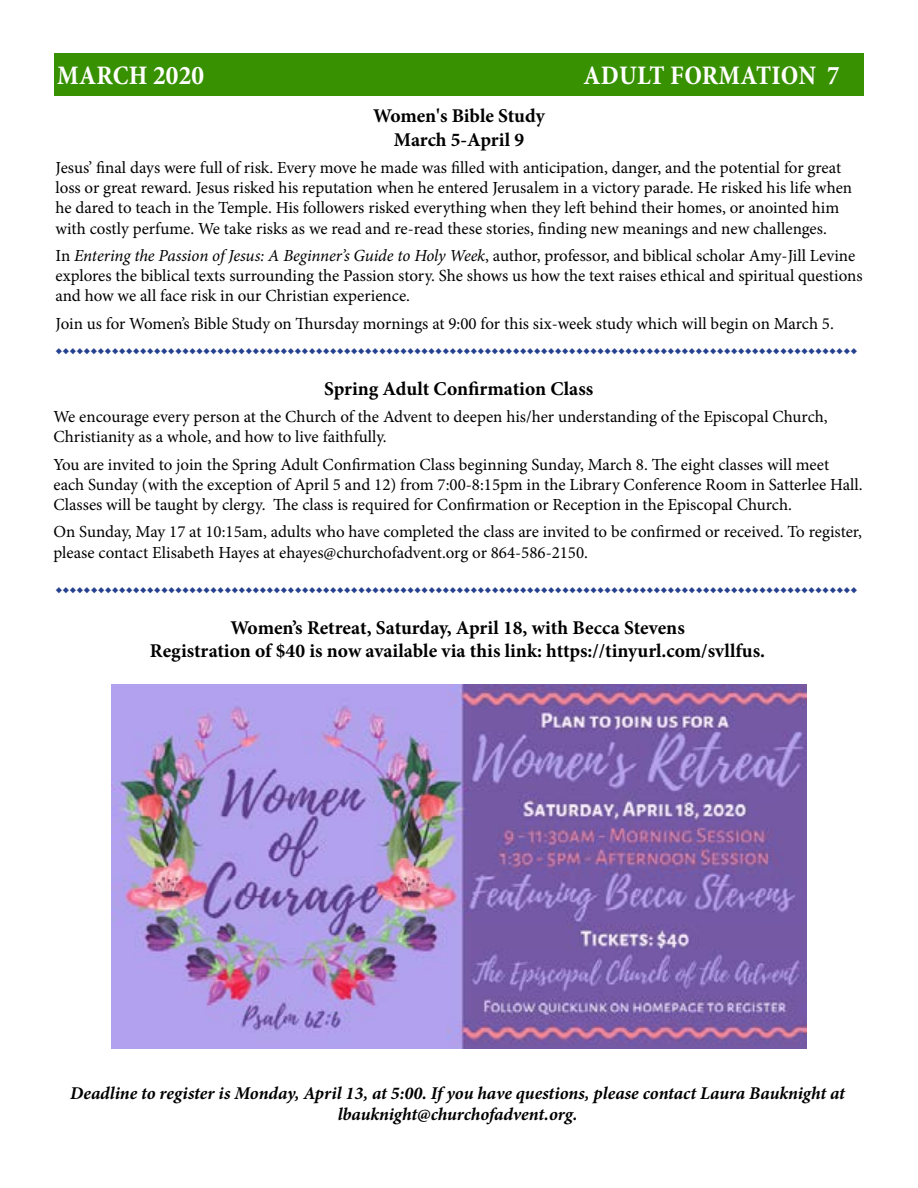
<style>
.page{position:relative;width:918px;height:1188px;background:#fff}
.page>*{position:absolute;margin:0;border:0;box-sizing:border-box;transform-origin:0 0}
.t1{font:700 condensed 27px "Minion Pro";letter-spacing:.01em;color:#fff}
.t2{font:700 19.5px/23.4px "Minion Pro";letter-spacing:-.005em;color:#000;text-align:center}
.t3{font:italic 700 18px/21px "Minion Pro";letter-spacing:-.005em;color:#000;text-align:center}
.t4{font:16.95px/20.4px "Minion Pro";letter-spacing:-.005em;color:#000}
.t5{font:15px "Minion Pro";color:#25408f}
.s1{font-style:italic}
</style>
<div class="page">
<img style="left:111px;top:684px;width:696px;height:365px">
<div style="left:54px;top:53px;width:810px;height:42px;background:#389101"></div>
<h1 class="t1" style="left:57px;top:57px;width:149px">MARCH 2020</h1>
<h1 class="t1" style="left:584px;top:57px;width:258px">ADULT FORMATION 7</h1>
<p class="t2" style="left:373px;top:104px;width:174px">Women's Bible Study<br>March 5-April 9</p>
<p class="t4" style="left:56px;top:157px;width:798px">Jesus’ final days were full of risk. Every move he made was filled with anticipation, danger, and the potential for great loss or great reward. Jesus risked his reputation when he entered Jerusalem in a victory parade. He risked his life when he dared to teach in the Temple. His followers risked everything when they left behind their homes, or anointed him with costly perfume. We take risks as we read and re-read these stories, finding new meanings and new challenges.</p>
<p class="t4" style="left:56px;top:245px;width:809px">In <span class="s1">Entering the Passion of Jesus: A Beginner’s Guide to Holy Week</span>, author, professor, and biblical scholar Amy-Jill Levine explores the biblical texts surrounding the Passion story. She shows us how the text raises ethical and spiritual questions and how we all face risk in our Christian experience.</p>
<p class="t4" style="left:56px;top:313px;width:780px">Join us for Women’s Bible Study on Thursday mornings at 9:00 for this six-week study which will begin on March 5.</p>
<p class="t5" style="left:55px;top:340px;width:803px">◆◆◆◆◆◆◆◆◆◆◆◆◆◆◆◆◆◆◆◆◆◆◆◆◆◆◆◆◆◆◆◆◆◆◆◆◆◆◆◆◆◆◆◆◆◆◆◆◆◆◆◆◆◆◆◆◆◆◆◆◆◆◆◆◆◆◆◆◆◆◆◆◆◆◆◆◆◆◆◆◆◆◆◆◆◆◆◆◆◆◆◆◆◆◆◆◆◆◆◆◆◆◆◆◆◆◆◆◆◆◆◆◆◆</p>
<p class="t2" style="left:324px;top:377px;width:271px">Spring Adult Confirmation Class</p>
<p class="t4" style="left:53px;top:407px;width:776px">We encourage every person at the Church of the Advent to deepen his/her understanding of the Episcopal Church,<br>Christianity as a whole, and how to live faithfully.</p>
<p class="t4" style="left:53px;top:454px;width:811px">You are invited to join the Spring Adult Confirmation Class beginning Sunday, March 8. The eight classes will meet each Sunday (with the exception of April 5 and 12) from 7:00-8:15pm in the Library Conference Room in Satterlee Hall.<br>Classes will be taught by clergy. The class is required for Confirmation or Reception in the Episcopal Church.</p>
<p class="t4" style="left:53px;top:522px;width:810px">On Sunday, May 17 at 10:15am, adults who have completed the class are invited to be confirmed or received. To register, please contact Elisabeth Hayes at ehayes@churchofadvent.org or 864-586-2150.</p>
<p class="t5" style="left:56px;top:579px;width:803px">◆◆◆◆◆◆◆◆◆◆◆◆◆◆◆◆◆◆◆◆◆◆◆◆◆◆◆◆◆◆◆◆◆◆◆◆◆◆◆◆◆◆◆◆◆◆◆◆◆◆◆◆◆◆◆◆◆◆◆◆◆◆◆◆◆◆◆◆◆◆◆◆◆◆◆◆◆◆◆◆◆◆◆◆◆◆◆◆◆◆◆◆◆◆◆◆◆◆◆◆◆◆◆◆◆◆◆◆◆◆◆◆◆◆</p>
<p class="t2" style="left:150px;top:616px;width:617px">Women’s Retreat, Saturday, April 18, with Becca Stevens<br>Registration of $40 is now available via this link: https://tinyurl.com/svllfus.</p>
<p class="t3" style="left:70px;top:1082px;width:776px">Deadline to register is Monday, April 13, at 5:00. If you have questions, please contact Laura Bauknight at lbauknight@churchofadvent.org.</p>
</div>
